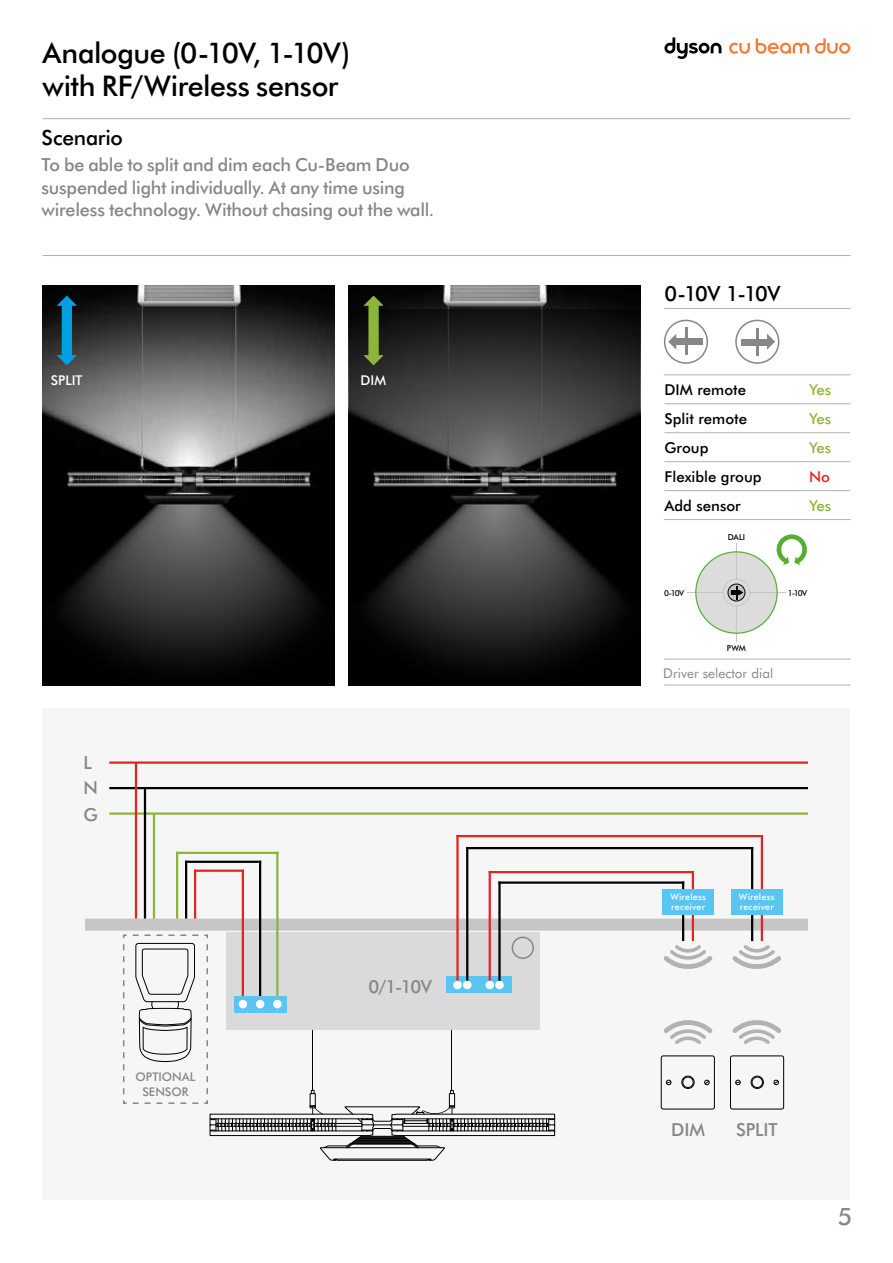
<style>
.page{position:relative;width:893px;height:1263px;background:#fff}
.page>*{position:absolute;margin:0;border:0;box-sizing:border-box;transform-origin:0 0}
.t1{font:500 28.5px/33px "Futura BT";letter-spacing:-.015em;color:#000}
.t2{font:500 24px "Futura BT";color:#878787}
.t3{font:500 21px "Futura BT";letter-spacing:-.02em;color:#000}
.t4{font:500 18px/25.8px "Futura BT";letter-spacing:-.015em;color:#878787}
.t5{font:500 15px "Futura BT";color:#000}
.t6{font:500 15px "Futura BT";letter-spacing:-.055em;color:#8db539}
.t7{font:500 15px "Futura BT";color:#e52321}
.t8{font:13.5px "Futura BT";color:#878787}
.t9{font:500 13.5px "Futura BT";color:#fff}
.t10{font:500 12px/15px "Futura BT";color:#878787;text-align:center}
.t11{font:500 9px/10.5px "Futura BT";letter-spacing:.025em;color:#fff}
.t12{font:500 8.1px "Futura BT";letter-spacing:-.02em;color:#000}
</style>
<div class="page">
<div style="left:43px;top:708px;width:807px;height:491px;background:#f6f6f6"></div>
<hr style="left:109px;top:761px;width:699px;height:3px;background:#e52321">
<hr style="left:109px;top:787px;width:699px;height:2px;background:#020203">
<hr style="left:109px;top:812px;width:699px;height:3px;background:#8db539">
<div style="left:85px;top:918px;width:723px;height:12px;background:#c6c6c6"></div>
<hr style="left:242px;top:870px;width:2px;height:131px;background:#e52321">
<hr style="left:259px;top:861px;width:2px;height:140px;background:#020203">
<hr style="left:276px;top:852px;width:2px;height:149px;background:#8db539">
<hr style="left:456px;top:835px;width:307px;height:2px;background:#e52321">
<hr style="left:466px;top:847px;width:287px;height:2px;background:#020203">
<hr style="left:489px;top:871px;width:205px;height:2px;background:#e52321">
<hr style="left:498px;top:881px;width:186px;height:3px;background:#020203">
<hr style="left:761px;top:835px;width:2px;height:106px;background:#e52321">
<hr style="left:751px;top:847px;width:2px;height:94px;background:#020203">
<hr style="left:692px;top:871px;width:2px;height:70px;background:#e52321">
<hr style="left:682px;top:881px;width:2px;height:60px;background:#020203">
<div style="left:662px;top:889px;width:52px;height:26px;background:#5bc5f2"></div>
<div style="left:731px;top:889px;width:52px;height:26px;background:#5bc5f2"></div>
<svg style="left:663px;top:945px;width:50px;height:24px"></svg>
<svg style="left:732px;top:1020px;width:49px;height:24px"></svg>
<svg style="left:732px;top:945px;width:49px;height:24px"></svg>
<svg style="left:663px;top:1020px;width:50px;height:24px"></svg>
<svg style="left:664px;top:37px;width:57px;height:22px"></svg>
<svg style="left:729px;top:43px;width:21px;height:11px"></svg>
<svg style="left:756px;top:38px;width:53px;height:16px"></svg>
<svg style="left:815px;top:38px;width:35px;height:16px"></svg>
<hr style="left:43px;top:118px;width:807px;height:1px;background:#b3b2b2">
<hr style="left:43px;top:255px;width:807px;height:1px;background:#b3b2b2">
<hr style="left:664px;top:308px;width:186px;height:1px;background:#b3b2b2">
<div style="left:664px;top:320px;width:44px;height:44px;border:2px solid #878787;border-radius:50%"></div>
<svg style="left:668px;top:334px;width:8px;height:16px"></svg>
<div style="left:675px;top:338px;width:27px;height:7px;background:#878787"></div>
<hr style="left:685px;top:327px;width:3px;height:28px;background:#878787">
<img style="left:43px;top:286px;width:291px;height:217px">
<img style="left:349px;top:286px;width:291px;height:399px">
<svg style="left:349px;top:309px;width:290px;height:158px;background:#2f2f2f"></svg>
<svg style="left:349px;top:503px;width:290px;height:182px;background:#1d1d1d"></svg>
<svg style="left:57px;top:296px;width:19px;height:69px"></svg>
<svg style="left:363px;top:296px;width:20px;height:69px"></svg>
<hr style="left:176px;top:852px;width:102px;height:2px;background:#8db539">
<hr style="left:185px;top:861px;width:76px;height:2px;background:#000">
<hr style="left:194px;top:869px;width:50px;height:3px;background:#e52321">
<hr style="left:135px;top:762px;width:2px;height:156px;background:#e52321">
<hr style="left:176px;top:852px;width:2px;height:67px;background:#8db539">
<hr style="left:144px;top:788px;width:2px;height:130px;background:#020203">
<hr style="left:185px;top:861px;width:2px;height:57px;background:#020203">
<hr style="left:153px;top:814px;width:2px;height:105px;background:#8db539">
<hr style="left:194px;top:870px;width:2px;height:49px;background:#e52321">
<div style="left:735px;top:320px;width:44px;height:44px;border:2px solid #878787;border-radius:50%"></div>
<svg style="left:767px;top:334px;width:8px;height:16px"></svg>
<div style="left:741px;top:339px;width:27px;height:6px;background:#878787"></div>
<hr style="left:756px;top:329px;width:3px;height:27px;background:#878787">
<hr style="left:456px;top:835px;width:3px;height:150px;background:#e52321">
<hr style="left:466px;top:847px;width:2px;height:137px;background:#020203">
<hr style="left:489px;top:871px;width:2px;height:114px;background:#e52321">
<hr style="left:498px;top:881px;width:3px;height:104px;background:#020203">
<svg style="left:43px;top:503px;width:291px;height:182px;background:#1d1d1d"></svg>
<hr style="left:664px;top:685px;width:186px;height:1px;background:#b3b2b2">
<hr style="left:664px;top:659px;width:186px;height:1px;background:#b3b2b2">
<hr style="left:687px;top:592px;width:36px;height:1px;background:#c6c6c6">
<hr style="left:736px;top:606px;width:1px;height:36px;background:#c6c6c6">
<svg style="left:697px;top:534px;width:110px;height:98px"></svg>
<div style="left:695px;top:551px;width:83px;height:83px;border:1px solid #56af31;border-radius:50%"></div>
<div style="left:661px;top:1055px;width:54px;height:54px;border:1px solid #000;border-radius:2px"></div>
<div style="left:730px;top:1055px;width:54px;height:54px;border:1px solid #000;border-radius:2px"></div>
<div style="left:681px;top:1076px;width:13px;height:13px;border:1px solid #000;border-radius:50%"></div>
<div style="left:751px;top:1076px;width:13px;height:13px;border:1px solid #000;border-radius:50%"></div>
<div style="left:682px;top:1077px;width:11px;height:11px;border:1px solid #000;border-radius:50%"></div>
<div style="left:752px;top:1077px;width:11px;height:11px;border:1px solid #000;border-radius:50%"></div>
<svg style="left:666px;top:1079px;width:6px;height:6px"></svg>
<svg style="left:735px;top:1079px;width:6px;height:6px"></svg>
<svg style="left:704px;top:1079px;width:5px;height:7px"></svg>
<svg style="left:773px;top:1079px;width:6px;height:7px"></svg>
<svg style="left:122px;top:918px;width:433px;height:243px"></svg>
<hr style="left:664px;top:374px;width:145px;height:1px;background:#b3b2b2">
<hr style="left:809px;top:374px;width:42px;height:1px;background:#b3b2b2">
<hr style="left:664px;top:403px;width:145px;height:1px;background:#b3b2b2">
<hr style="left:809px;top:403px;width:41px;height:1px;background:#b3b2b2">
<hr style="left:664px;top:432px;width:145px;height:1px;background:#b3b2b2">
<hr style="left:809px;top:432px;width:41px;height:1px;background:#b3b2b2">
<hr style="left:664px;top:461px;width:145px;height:1px;background:#b3b2b2">
<hr style="left:809px;top:461px;width:41px;height:1px;background:#b3b2b2">
<hr style="left:664px;top:490px;width:145px;height:1px;background:#b3b2b2">
<hr style="left:809px;top:490px;width:41px;height:1px;background:#b3b2b2">
<hr style="left:664px;top:519px;width:145px;height:1px;background:#b3b2b2">
<hr style="left:809px;top:519px;width:42px;height:1px;background:#b3b2b2">
<h1 class="t1" style="left:43px;top:36px;width:309px">Analogue (0-10V, 1-10V) with RF/Wireless sensor</h1>
<p class="t3" style="left:42px;top:124px;width:83px">Scenario</p>
<p class="t4" style="left:42px;top:154px;width:394px;line-height:22.5px">To be able to split and dim each Cu-Beam Duo suspended light individually. At any time using wireless technology. Without chasing out the wall.</p>
<p class="t9" style="left:51px;top:371px;width:33px">SPLIT</p>
<p class="t9" style="left:361px;top:371px;width:27px">DIM</p>
<p class="t4" style="left:84px;top:750px;width:16px">L<br>N<br>G</p>
<p class="t10" style="left:136px;top:1068px;width:61px">OPTIONAL<br>SENSOR</p>
<p class="t4" style="left:368px;top:973px;width:65px">0/1-10V</p>
<p class="t3" style="left:664px;top:280px;width:117px">0-10V 1-10V</p>
<p class="t5" style="left:664px;top:380px;width:83px">DIM remote</p>
<p class="t6" style="left:809px;top:380px;width:23px">Yes</p>
<p class="t5" style="left:664px;top:409px;width:84px">Split remote</p>
<p class="t6" style="left:809px;top:409px;width:23px">Yes</p>
<p class="t5" style="left:664px;top:438px;width:45px">Group</p>
<p class="t6" style="left:809px;top:438px;width:23px">Yes</p>
<p class="t5" style="left:664px;top:467px;width:99px">Flexible group</p>
<p class="t7" style="left:809px;top:467px;width:22px">No</p>
<p class="t5" style="left:664px;top:496px;width:78px">Add sensor</p>
<p class="t6" style="left:809px;top:496px;width:23px">Yes</p>
<p class="t12" style="left:728px;top:532px;width:19px">DALI</p>
<p class="t12" style="left:664px;top:587px;width:21px">0-10V</p>
<p class="t12" style="left:788px;top:587px;width:21px">1-10V</p>
<p class="t12" style="left:727px;top:643px;width:21px">PWM</p>
<p class="t8" style="left:663px;top:664px;width:112px">Driver selector dial</p>
<p class="t11" style="left:670px;top:891px;width:37px">Wireless receiver</p>
<p class="t11" style="left:739px;top:891px;width:37px">Wireless receiver</p>
<p class="t4" style="left:671px;top:1116px;width:35px">DIM</p>
<p class="t4" style="left:736px;top:1116px;width:43px">SPLIT</p>
<h2 class="t2" style="left:838px;top:1201px;width:16px">5</h2>
</div>
